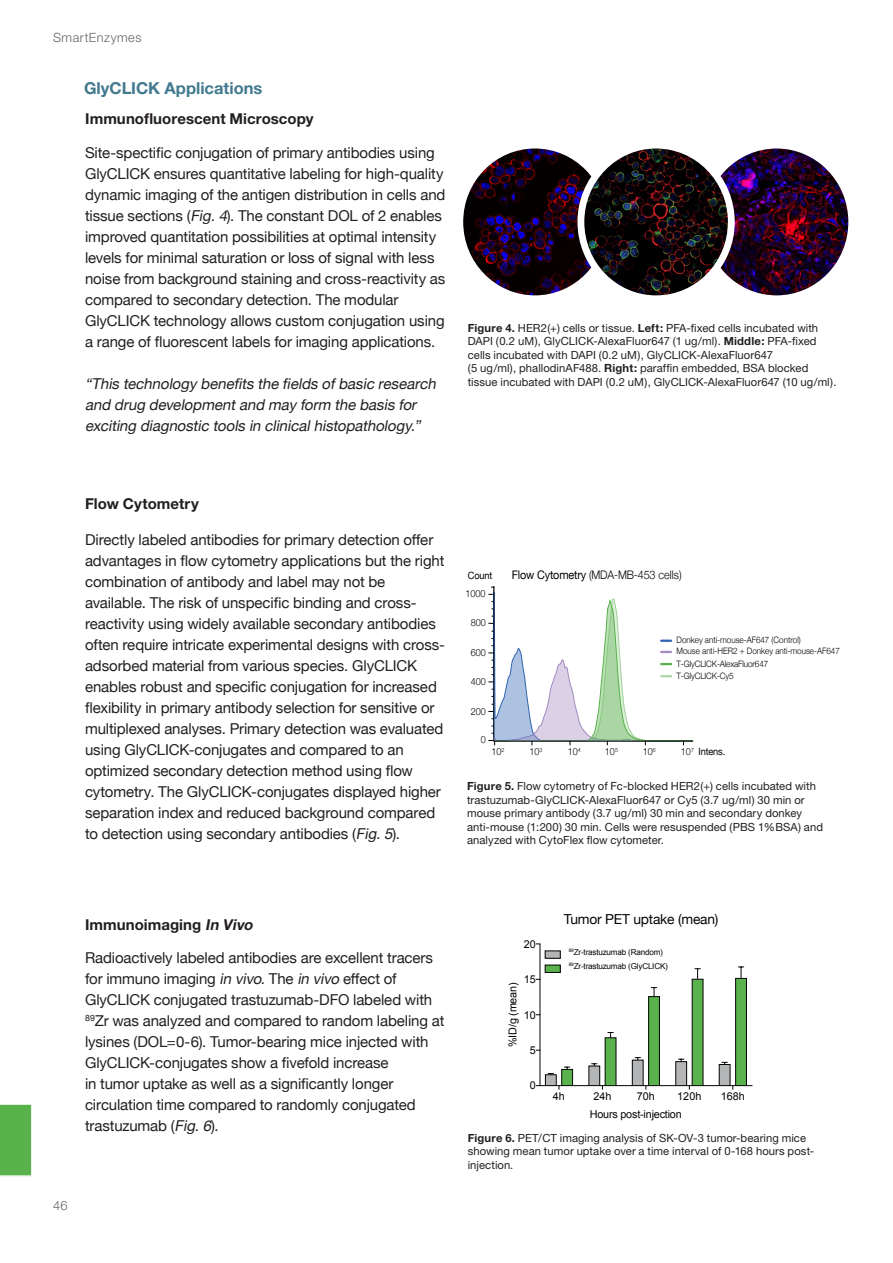
<style>
.page{position:relative;width:893px;height:1263px;background:#fff}
.page>*{position:absolute;margin:0;border:0;box-sizing:border-box;transform-origin:0 0}
.BRÖDTEXT{font:700 16.5px "Helvetica Neue";color:#41798e}
.BRÖDTEXT-2{font:15px/21px "Helvetica Neue";letter-spacing:-.01em;color:#231f20}
.BRÖDTEXT-3{font:italic 15px "Helvetica Neue";color:#231f20}
.BRÖDTEXT-4{font:700 15px "Helvetica Neue";letter-spacing:.005em;color:#231f20}
.t1{font:13.8px "Helvetica Neue";letter-spacing:-.015em;color:#050504}
.t2{font:300 12.75px "Helvetica Neue";letter-spacing:.04em;color:#636366}
.t3{font:300 11.85px "Helvetica Neue";letter-spacing:-.015em;color:#000001;scale:.92 1}
.BRÖDTEXT-5{font:11.25px/13.5px "Helvetica Neue";letter-spacing:.005em;color:#231f20}
.t4{font:10.8px "Arial";letter-spacing:-.015em;color:#050504}
.t5{font:10.05px "Helvetica Neue";letter-spacing:-.015em;color:#000001;scale:.92 1}
.t6{font:300 9.9px "Helvetica Neue";color:#000001;scale:.92 1}
.t7{font:300 8.85px/12.5px "Helvetica Neue";color:#000001;scale:.91 1}
.t8{font:8.1px/14.1px "Arial";letter-spacing:-.025em;color:#050504}
.s1{font-style:italic}
.s2{font-weight:700}
.s3{font-weight:400}
</style>
<div class="page">
<div style="left:545px;top:1075px;width:11px;height:10px;background:#b3b5b7"></div>
<div style="left:545px;top:1074px;width:12px;height:12px;border:1px solid #050504"></div>
<div style="left:589px;top:1066px;width:11px;height:19px;background:#b3b5b7"></div>
<div style="left:588px;top:1065px;width:12px;height:21px;border:1px solid #050504"></div>
<svg style="left:592px;top:1063px;width:5px;height:3px"></svg>
<div style="left:632px;top:1060px;width:11px;height:25px;background:#b3b5b7"></div>
<div style="left:632px;top:1060px;width:12px;height:26px;border:1px solid #050504"></div>
<svg style="left:635px;top:1057px;width:5px;height:3px"></svg>
<div style="left:676px;top:1062px;width:11px;height:23px;background:#b3b5b7"></div>
<div style="left:675px;top:1061px;width:12px;height:25px;border:1px solid #050504"></div>
<div style="left:719px;top:1064px;width:11px;height:21px;background:#b3b5b7"></div>
<div style="left:719px;top:1064px;width:11px;height:22px;border:1px solid #050504"></div>
<div style="left:561px;top:1069px;width:12px;height:17px;background:#59b24c;border:1px solid #050504"></div>
<svg style="left:564px;top:1066px;width:6px;height:3px"></svg>
<div style="left:605px;top:1037px;width:11px;height:49px;background:#59b24c"></div>
<svg style="left:608px;top:1032px;width:5px;height:5px"></svg>
<div style="left:648px;top:996px;width:12px;height:90px;background:#59b24c;border:1px solid #050504"></div>
<svg style="left:651px;top:987px;width:6px;height:9px"></svg>
<div style="left:692px;top:979px;width:11px;height:107px;background:#59b24c;border:1px solid #050504"></div>
<svg style="left:695px;top:968px;width:5px;height:11px"></svg>
<div style="left:735px;top:978px;width:12px;height:108px;background:#59b24c;border:1px solid #050504"></div>
<svg style="left:738px;top:966px;width:6px;height:12px"></svg>
<hr style="left:540px;top:1085px;width:212px;height:1px;background:#050504">
<hr style="left:539px;top:944px;width:1px;height:141px;background:#050504">
<div style="left:545px;top:951px;width:15px;height:7px;background:#b3b5b7"></div>
<div style="left:545px;top:950px;width:16px;height:9px;border:1px solid #050504"></div>
<div style="left:545px;top:965px;width:15px;height:7px;background:#59b24c"></div>
<div style="left:545px;top:964px;width:16px;height:9px;border:1px solid #050504"></div>
<img style="left:731px;top:150px;width:116px;height:144px">
<div style="left:698px;top:142px;width:157px;height:160px;border:7px solid #fff;border-radius:50%"></div>
<img style="left:464px;top:150px;width:117px;height:144px">
<div style="left:456px;top:142px;width:158px;height:160px;border:7px solid #fff;border-radius:50%"></div>
<img style="left:581px;top:150px;width:150px;height:144px">
<div style="left:577px;top:142px;width:158px;height:160px;border:7px solid #fff;border-radius:50%"></div>
<svg style="left:488px;top:586px;width:206px;height:159px"></svg>
<svg style="left:0;top:1104px;width:32px;height:73px;background:#62b656"></svg>
<p class="t2" style="left:53px;top:30px;width:90px">SmartEnzymes</p>
<p class="BRÖDTEXT" style="left:84px;top:78px;width:180px">GlyCLICK Applications</p>
<p class="BRÖDTEXT-4" style="left:85px;top:110px;width:230px">Immunofluorescent Microscopy</p>
<p class="BRÖDTEXT-2" style="left:85px;top:143px;width:351px">Site-spectific conjugation of primary antibodies using</p>
<p class="BRÖDTEXT-2" style="left:85px;top:164px;width:360px">GlyCLICK ensures quantitative labeling for high-quality</p>
<p class="BRÖDTEXT-2" style="left:85px;top:185px;width:362px">dynamic imaging of the antigen distribution in cells and</p>
<p class="BRÖDTEXT-2" style="left:85px;top:206px;width:358px">tissue sections (<span class="s1">Fig.4</span>). The constant DOL of 2 enables</p>
<p class="BRÖDTEXT-2" style="left:85px;top:227px;width:353px">improved quantitation possibilities at optimal intensity</p>
<p class="BRÖDTEXT-2" style="left:85px;top:248px;width:351px">levels for minimal saturation or loss of signal with less</p>
<p class="BRÖDTEXT-2" style="left:85px;top:269px;width:362px">noise from background staining and cross-reactivity as</p>
<p class="BRÖDTEXT-2" style="left:85px;top:290px;width:361px">compared to secondary detection. The modular<br>GlyCLICK technology allows custom conjugation using a range of fluorescent labels for imaging applications.</p>
<p class="BRÖDTEXT-3" style="left:85px;top:373px;width:356px">“This technology benefits the fields of basic research</p>
<p class="BRÖDTEXT-3" style="left:85px;top:394px;width:337px">and drug development and may form the basis for</p>
<p class="BRÖDTEXT-3" style="left:85px;top:415px;width:341px">exciting diagnostic tools in clinical histopathology.”</p>
<p class="BRÖDTEXT-5" style="left:468px;top:321px;width:352px"><span class="s2">Figure 4.</span> HER2(+) cells or tissue. <span class="s2">Left:</span> PFA-fixed cells incubated with<br>DAPI (0.2 uM), GlyCLICK-AlexaFluor647 (1 ug/ml). <span class="s2">Middle:</span> PFA-fixed cells incubated with DAPI (0.2 uM), GlyCLICK-AlexaFluor647</p>
<p class="BRÖDTEXT-5" style="left:468px;top:361px;width:370px">(5 ug/ml), phallodinAF488. <span class="s2">Right:</span> paraffin embedded, BSA blocked tissue incubated with DAPI (0.2 uM), GlyCLICK-AlexaFluor647 (10 ug/ml).</p>
<p class="BRÖDTEXT-4" style="left:85px;top:494px;width:115px">Flow Cytometry</p>
<p class="BRÖDTEXT-2" style="left:85px;top:530px;width:350px">Directly labeled antibodies for primary detection offer</p>
<p class="BRÖDTEXT-2" style="left:85px;top:551px;width:361px">advantages in flow cytometry applications but the right</p>
<p class="BRÖDTEXT-2" style="left:85px;top:572px;width:362px">combination of antibody and label may not be available. The risk of unspecific binding and cross&shy;reactivity using widely available secondary antibodies often require intricate experimental designs with cross&shy;adsorbed material from various species. GlyCLICK enables robust and specific conjugation for increased flexibility in primary antibody selection for sensitive or multiplexed analyses. Primary detection was evaluated using GlyCLICK-conjugates and compared to an optimized secondary detection method using flow cytometry. The GlyCLICK-conjugates displayed higher separation index and reduced background compared to detection using secondary antibodies (<span class="s1">Fig.5</span>).</p>
<p class="t5" style="left:468px;top:568px;width:28px">Count</p>
<p class="t6" style="left:465px;top:586px;width:23px">1000</p>
<p class="t6" style="left:471px;top:615px;width:18px">800</p>
<p class="t6" style="left:471px;top:644px;width:18px">600</p>
<p class="t6" style="left:471px;top:674px;width:18px">400</p>
<p class="t6" style="left:471px;top:703px;width:18px">200</p>
<p class="t6" style="left:481px;top:732px;width:7px">0</p>
<p class="t3" style="left:512px;top:565px;width:186px"><span class="s3">Flow Cytometry</span> (MDA-MB-453 cells)</p>
<p class="t7" style="left:677px;top:633px;width:138px">Donkey anti-mouse-AF647 (Control)</p>
<p class="t7" style="left:677px;top:644px;width:181px">Mouse anti-HER2 + Donkey anti-mouse-AF647<br>T-GlyCLICK-AlexaFluor647<br>T-GlyCLICK-Cy5</p>
<p class="t6" style="left:491px;top:743px;width:16px">10<sup>2</sup></p>
<p class="t6" style="left:529px;top:743px;width:16px">10<sup>3</sup></p>
<p class="t6" style="left:568px;top:743px;width:16px">10<sup>4</sup></p>
<p class="t6" style="left:605px;top:743px;width:16px">10<sup>5</sup></p>
<p class="t6" style="left:643px;top:743px;width:16px">10<sup>6</sup></p>
<p class="t6" style="left:681px;top:743px;width:16px">10<sup>7</sup></p>
<p class="t5" style="left:698px;top:744px;width:31px">Intens.</p>
<p class="BRÖDTEXT-5" style="left:467px;top:779px;width:357px"><span class="s2">Figure 5.</span> Flow cytometry of Fc-blocked HER2(+) cells incubated with trastuzumab-GlyCLICK-AlexaFluor647 or Cy5 (3.7 ug/ml) 30 min or mouse primary antibody (3.7 ug/ml) 30 min and secondary donkey anti-mouse (1:200) 30 min. Cells were resuspended (PBS 1%BSA) and analyzed with CytoFlex flow cytometer.</p>
<p class="BRÖDTEXT-4" style="left:85px;top:915px;width:172px">Immunoimaging <span class="s1">In Vivo</span></p>
<p class="BRÖDTEXT-2" style="left:85px;top:948px;width:350px">Radioactively labeled antibodies are excellent tracers</p>
<p class="BRÖDTEXT-2" style="left:85px;top:969px;width:313px">for immuno imaging <span class="s1">invivo</span>. The <span class="s1">invivo</span>effect of</p>
<p class="BRÖDTEXT-2" style="left:85px;top:990px;width:349px">GlyCLICK conjugated trastuzumab-DFO labeled with</p>
<p class="BRÖDTEXT-2" style="left:85px;top:1011px;width:361px"><sup>89</sup>Zr was analyzed and compared to random labeling at lysines (DOL=0-6). Tumor-bearing mice injected with</p>
<p class="BRÖDTEXT-2" style="left:85px;top:1053px;width:332px">GlyCLICK-conjugates show a fivefold increase<br>in tumor uptake as well as a significantly longer circulation time compared to randomly conjugated trastuzumab (<span class="s1">Fig.6</span>).</p>
<p class="t2" style="left:53px;top:1197px;width:16px">46</p>
<p class="t4" style="left:524px;top:937px;width:14px">20</p>
<p class="t4" style="left:524px;top:972px;width:14px">15</p>
<p class="t4" style="left:506px;top:1047px;width:66px;rotate:-90deg">%ID/g (mean)</p>
<p class="t4" style="left:524px;top:1008px;width:14px">10</p>
<p class="t4" style="left:530px;top:1043px;width:8px">5</p>
<p class="t4" style="left:530px;top:1078px;width:8px">0</p>
<p class="t1" style="left:564px;top:909px;width:156px">Tumor PET uptake (mean)</p>
<p class="t8" style="left:569px;top:945px;width:101px"><sup>89</sup>Zr-trastuzumab (Random)<br><sup>89</sup>Zr-trastuzumab (GlyCLICK)</p>
<p class="t4" style="left:553px;top:1089px;width:14px">4h</p>
<p class="t4" style="left:593px;top:1089px;width:20px">24h</p>
<p class="t4" style="left:637px;top:1089px;width:20px">70h</p>
<p class="t4" style="left:677px;top:1089px;width:26px">120h</p>
<p class="t4" style="left:721px;top:1089px;width:26px">168h</p>
<p class="t4" style="left:590px;top:1107px;width:94px">Hours post-injection</p>
<p class="BRÖDTEXT-5" style="left:468px;top:1131px;width:348px"><span class="s2">Figure 6.</span> PET/CT imaging analysis of SK-OV-3 tumor-bearing mice showing mean tumor uptake over a time interval of 0-168 hours post&shy;injection.</p>
</div>
